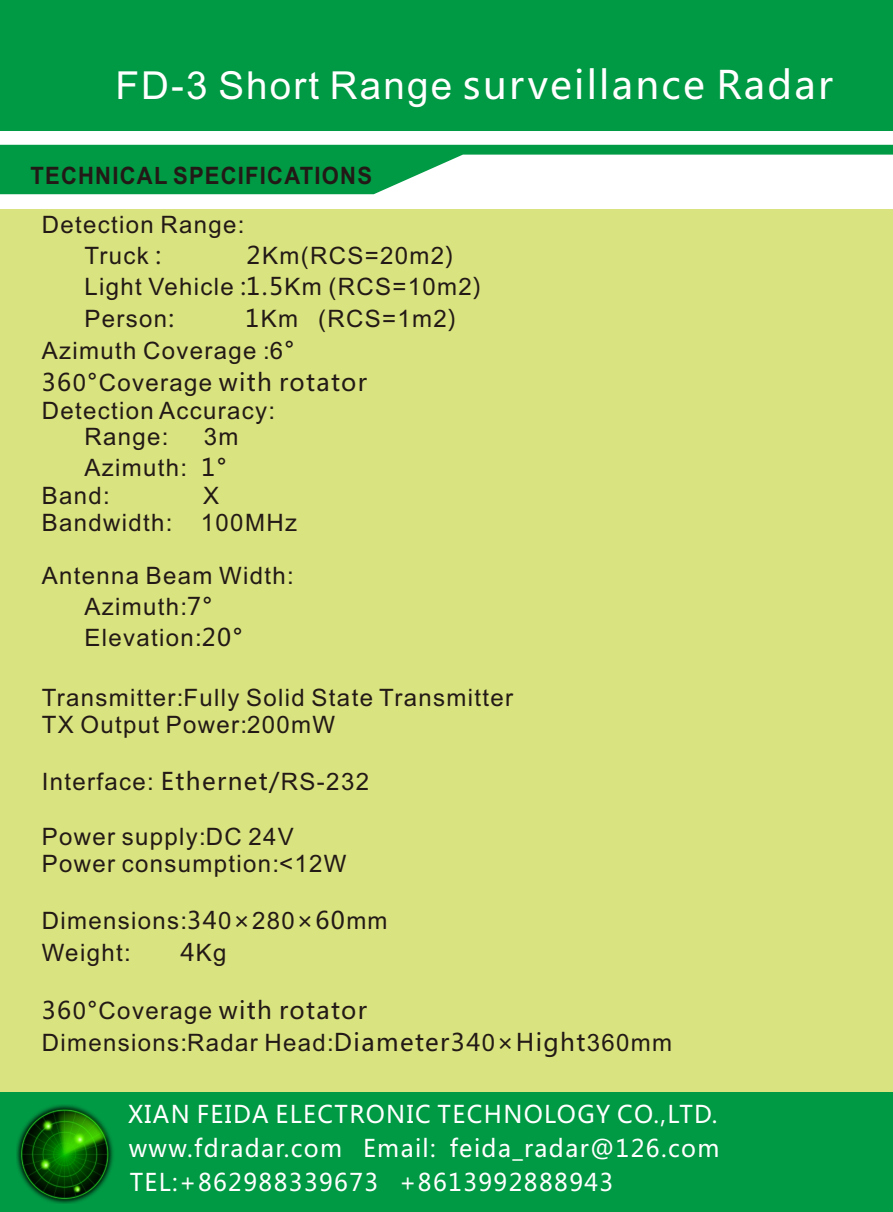
<style>
.page{position:relative;width:893px;height:1212px;background:#fff}
.page>*{position:absolute;margin:0;border:0;box-sizing:border-box;transform-origin:0 0}
.t1{font:38.55px "Microsoft Ya Hei";letter-spacing:.06em;color:#fff}
.t2{font:24px/31.7px "Arial";letter-spacing:.055em;color:#231916}
.t3{font:24px "Microsoft Ya Hei";letter-spacing:.06em;color:#fff}
.t4{font:24px "Microsoft Ya Hei";letter-spacing:.06em;color:#231916}
.t5{font:700 24px "Arial";letter-spacing:.055em;color:#231916;scale:.92 1}
.s1{font-family:"Arial"}
.s2{font-family:"Microsoft Ya Hei"}
</style>
<div class="page">
<div style="left:0;top:0;width:893px;height:131px;background:#094"></div>
<div style="left:0;top:1088px;width:893px;height:124px;background:#094"></div>
<svg style="left:0;top:145px;width:893px;height:49px;fill:#094"></svg>
<div style="left:0;top:209px;width:893px;height:882px;background:#d9e480"></div>
<img style="left:16px;top:1105px;width:97px;height:98px">
<h1 class="t1" style="left:115px;top:67px;width:719px"><span class="s1">FD-3 Short Range</span> surveillance Radar</h1>
<p class="t5" style="left:31px;top:166px;width:373px">TECHNICAL SPECIFICATIONS</p>
<p class="t2" style="left:84px;top:212px;width:162px;line-height:30.5px;text-indent:-43px">Detection Range:<br>Truck <span class="s2">:</span></p>
<p class="t2" style="left:84px;top:242px;width:398px;text-indent:162px"><span class="s2">2</span>Km(RCS=20m2<span class="s2">)<br></span>Light Vehicle <span class="s2">:1.5</span>Km (RCS=10m2<span class="s2">)<br></span>Person<span class="s2">:</span></p>
<p class="t2" style="left:42px;top:305px;width:416px;text-indent:203px"><span class="s2">1</span>Km (RCS=1m2<span class="s2">)<br></span>Azimuth Coverage :6<span class="s2">°</span></p>
<p class="t4" style="left:42px;top:371px;width:327px">36<span class="s1">0</span>°<span class="s1">Coverage</span> with rotator</p>
<p class="t2" style="left:84px;top:399px;width:192px;line-height:26.8px;text-indent:-43px">Detection Accuracy:<br>Range:</p>
<p class="t2" style="left:84px;top:424px;width:156px;line-height:30.5px;text-indent:120px">3m<br>Azimuth: <span class="s2">1°</span></p>
<p class="t2" style="left:42px;top:482px;width:70px">Band:</p>
<p class="t2" style="left:42px;top:484px;width:257px;line-height:26.8px;text-indent:161px">X<br>Bandwidth: 100MHz</p>
<p class="t2" style="left:84px;top:562px;width:211px;line-height:31px;text-indent:-43px">Antenna Beam Width:<br>Azimuth:<span class="s2">7°<br></span>Elevation:<span class="s2">20°</span></p>
<p class="t2" style="left:42px;top:686px;width:473px;line-height:26.8px">Transmitter:Fully Solid State Transmitter<br>TX Output Power:200mW</p>
<p class="t2" style="left:42px;top:768px;width:329px">Interface: <span class="s2">Ethernet/</span>RS-232</p>
<p class="t2" style="left:42px;top:825px;width:306px;line-height:26.8px">Power supply:DC 24V<br>Power consumption:&lt;12W</p>
<p class="t2" style="left:42px;top:907px;width:347px">Dimensions:<span class="s2">34</span>0<span class="s2">×</span>280<span class="s2">×60</span>mm<br>Weight:</p>
<p class="t2" style="left:180px;top:939px;width:48px"><span class="s2">4</span>Kg</p>
<p class="t4" style="left:42px;top:1000px;width:327px">36<span class="s1">0</span>°<span class="s1">Coverage</span> with rotator</p>
<p class="t2" style="left:42px;top:1029px;width:632px">Dimensions:Radar Head:<span class="s2">Diameter34</span>0<span class="s2">×Hight</span>360mm</p>
<p class="t3" style="left:128px;top:1104px;width:591px">XIAN FEIDA ELECTRONIC TECHNOLOGY CO.,LTD.</p>
<p class="t3" style="left:129px;top:1137px;width:592px">www.fdradar.com Email: feida_radar@126.com</p>
<p class="t3" style="left:130px;top:1171px;width:485px">TEL:+862988339673 +8613992888943</p>
</div>
